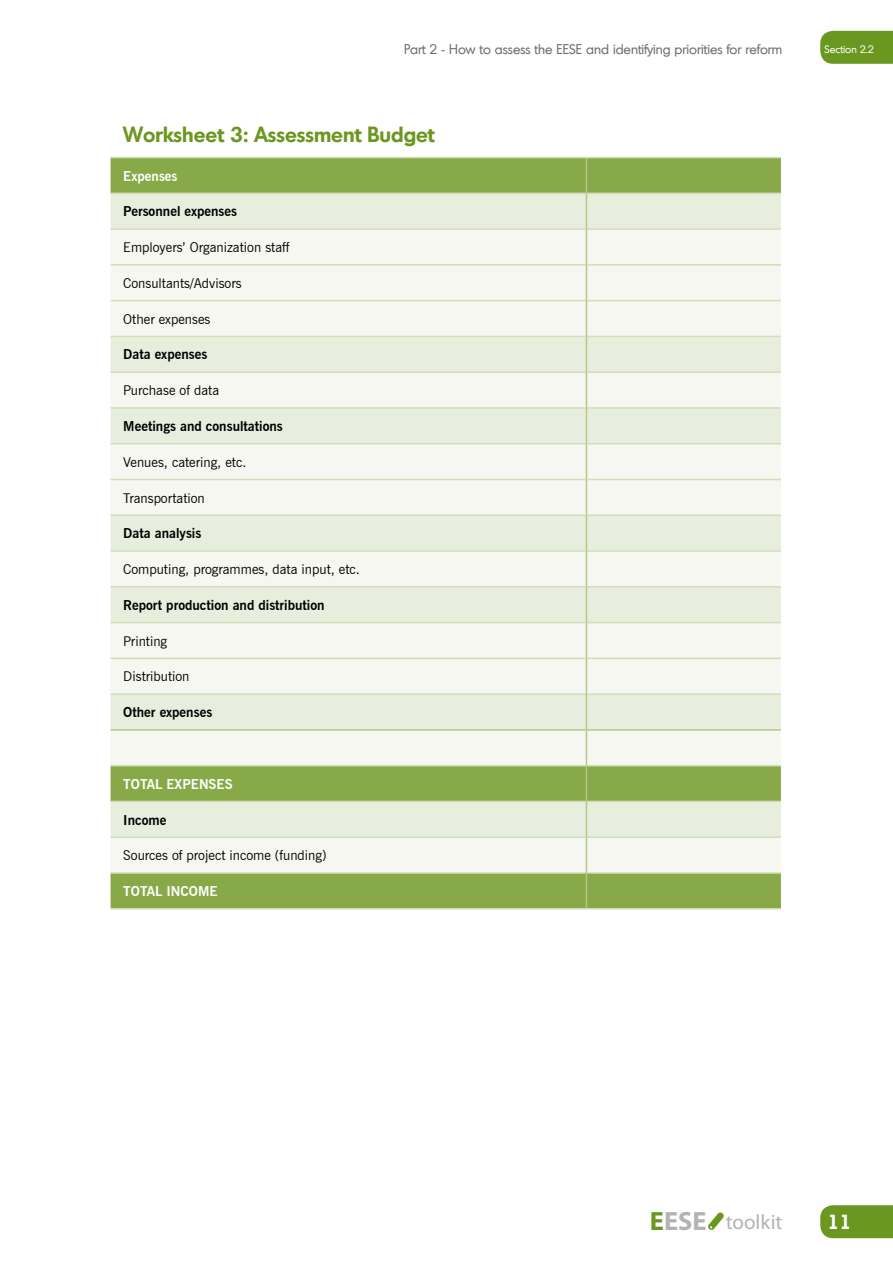
<style>
.page{position:relative;width:893px;height:1263px;background:#fff}
.page>*{position:absolute;margin:0;border:0;box-sizing:border-box;transform-origin:0 0}
.t1{font:600 21px "Montreal";color:#6a971f}
.t2{font:21px "Myriad Pro";color:#b3b3b3}
.t3{font:600 19.5px "Montreal";color:#fff}
.t4{font:13.5px "News Gothic BT";color:#000}
.t5{font:700 13.5px "News Gothic BT";color:#000}
.t6{font:13.5px "Montreal";color:#706f6f}
.t7{font:700 13.5px "News Gothic BT";color:#fff}
.t8{font:10.5px "Montreal";color:#fff}
.s1{font-weight:700;font-size:26.4px;color:#6a971f}
.s2{font-weight:700;font-size:26.4px}
</style>
<div class="page">
<div style="left:820px;top:1205px;width:73px;height:33px;background:#6a971f"></div>
<div style="left:820px;top:31px;width:73px;height:33px;background:#6a971f"></div>
<svg style="left:708px;top:1212px;width:16px;height:18px"></svg>
<div style="left:111px;top:158px;width:670px;height:750px;background:#88a948"></div>
<div style="left:111px;top:194px;width:670px;height:34px;background:#e8eedd"></div>
<svg style="left:111px;top:230px;width:670px;height:642px;fill:#f5f7f0"></svg>
<hr style="left:111px;top:264px;width:475px;height:2px;background:#d2ddba">
<hr style="left:587px;top:264px;width:194px;height:2px;background:#d2ddba">
<hr style="left:111px;top:300px;width:475px;height:1px;background:#d2ddba">
<hr style="left:587px;top:300px;width:194px;height:1px;background:#d2ddba">
<hr style="left:111px;top:479px;width:475px;height:1px;background:#d2ddba">
<hr style="left:587px;top:479px;width:194px;height:1px;background:#d2ddba">
<hr style="left:111px;top:658px;width:475px;height:1px;background:#d2ddba">
<hr style="left:587px;top:658px;width:194px;height:1px;background:#d2ddba">
<hr style="left:111px;top:157px;width:475px;height:1px;background:#d2ddba">
<hr style="left:586px;top:157px;width:195px;height:1px;background:#d2ddba">
<hr style="left:111px;top:193px;width:475px;height:1px;background:#d2ddba">
<hr style="left:587px;top:193px;width:194px;height:1px;background:#d2ddba">
<hr style="left:111px;top:228px;width:475px;height:2px;background:#d2ddba">
<hr style="left:587px;top:228px;width:194px;height:2px;background:#d2ddba">
<hr style="left:111px;top:336px;width:475px;height:1px;background:#d2ddba">
<hr style="left:587px;top:336px;width:194px;height:1px;background:#d2ddba">
<hr style="left:111px;top:371px;width:475px;height:2px;background:#d2ddba">
<hr style="left:587px;top:371px;width:194px;height:2px;background:#d2ddba">
<hr style="left:111px;top:407px;width:475px;height:2px;background:#d2ddba">
<hr style="left:587px;top:407px;width:194px;height:2px;background:#d2ddba">
<hr style="left:111px;top:443px;width:475px;height:1px;background:#d2ddba">
<hr style="left:587px;top:443px;width:194px;height:1px;background:#d2ddba">
<hr style="left:111px;top:514px;width:475px;height:2px;background:#d2ddba">
<hr style="left:587px;top:514px;width:194px;height:2px;background:#d2ddba">
<hr style="left:111px;top:550px;width:475px;height:2px;background:#d2ddba">
<hr style="left:587px;top:550px;width:194px;height:2px;background:#d2ddba">
<hr style="left:111px;top:586px;width:475px;height:1px;background:#d2ddba">
<hr style="left:587px;top:586px;width:194px;height:1px;background:#d2ddba">
<hr style="left:111px;top:622px;width:475px;height:1px;background:#d2ddba">
<hr style="left:587px;top:622px;width:194px;height:1px;background:#d2ddba">
<hr style="left:111px;top:693px;width:475px;height:2px;background:#d2ddba">
<hr style="left:587px;top:693px;width:194px;height:2px;background:#d2ddba">
<hr style="left:111px;top:729px;width:475px;height:2px;background:#b5c78d">
<hr style="left:587px;top:729px;width:194px;height:2px;background:#b5c78d">
<hr style="left:111px;top:765px;width:475px;height:1px;background:#d2ddba">
<hr style="left:587px;top:765px;width:194px;height:1px;background:#d2ddba">
<hr style="left:111px;top:801px;width:475px;height:1px;background:#d2ddba">
<hr style="left:587px;top:801px;width:194px;height:1px;background:#d2ddba">
<hr style="left:111px;top:836px;width:475px;height:2px;background:#d2ddba">
<hr style="left:587px;top:836px;width:194px;height:2px;background:#d2ddba">
<hr style="left:111px;top:872px;width:475px;height:2px;background:#d2ddba">
<hr style="left:587px;top:872px;width:194px;height:2px;background:#d2ddba">
<hr style="left:111px;top:908px;width:475px;height:1px;background:#d2ddba">
<hr style="left:586px;top:908px;width:195px;height:1px;background:#d2ddba">
<hr style="left:586px;top:158px;width:1px;height:35px;background:#b5c78d">
<hr style="left:586px;top:193px;width:1px;height:36px;background:#b5c78d">
<hr style="left:586px;top:229px;width:1px;height:36px;background:#b5c78d">
<hr style="left:586px;top:265px;width:1px;height:36px;background:#b5c78d">
<hr style="left:586px;top:301px;width:1px;height:35px;background:#b5c78d">
<hr style="left:586px;top:336px;width:1px;height:36px;background:#b5c78d">
<hr style="left:586px;top:372px;width:1px;height:36px;background:#b5c78d">
<hr style="left:586px;top:408px;width:1px;height:36px;background:#b5c78d">
<hr style="left:586px;top:444px;width:1px;height:35px;background:#b5c78d">
<hr style="left:586px;top:479px;width:1px;height:36px;background:#b5c78d">
<hr style="left:586px;top:515px;width:1px;height:36px;background:#b5c78d">
<hr style="left:586px;top:551px;width:1px;height:36px;background:#b5c78d">
<hr style="left:586px;top:587px;width:1px;height:36px;background:#b5c78d">
<hr style="left:586px;top:623px;width:1px;height:35px;background:#b5c78d">
<hr style="left:586px;top:658px;width:1px;height:36px;background:#b5c78d">
<hr style="left:586px;top:694px;width:1px;height:36px;background:#b5c78d">
<hr style="left:586px;top:730px;width:1px;height:36px;background:#b5c78d">
<hr style="left:586px;top:766px;width:1px;height:35px;background:#b5c78d">
<hr style="left:586px;top:801px;width:1px;height:36px;background:#b5c78d">
<hr style="left:586px;top:837px;width:1px;height:36px;background:#b5c78d">
<hr style="left:586px;top:873px;width:1px;height:35px;background:#b5c78d">
<p class="t6" style="left:404px;top:40px;width:380px">Part 2 - How to assess the EESE and identifying priorities for reform</p>
<p class="t8" style="left:824px;top:42px;width:51px">Section 2.2</p>
<h1 class="t1" style="left:123px;top:120px;width:313px">Worksheet 3: Assessment Budget</h1>
<p class="t7" style="left:123px;top:168px;width:56px">Expenses</p>
<p class="t5" style="left:123px;top:203px;width:115px">Personnel expenses</p>
<p class="t4" style="left:123px;top:239px;width:168px">Employers’ Organization staff</p>
<p class="t4" style="left:123px;top:275px;width:120px">Consultants/Advisors</p>
<p class="t4" style="left:123px;top:311px;width:89px">Other expenses</p>
<p class="t5" style="left:123px;top:346px;width:86px">Data expenses</p>
<p class="t4" style="left:123px;top:382px;width:97px">Purchase of data</p>
<p class="t5" style="left:123px;top:418px;width:161px">Meetings and consultations</p>
<p class="t4" style="left:123px;top:454px;width:125px">Venues, catering, etc.</p>
<p class="t4" style="left:123px;top:490px;width:83px">Transportation</p>
<p class="t5" style="left:123px;top:525px;width:80px">Data analysis</p>
<p class="t4" style="left:123px;top:561px;width:238px">Computing, programmes, data input, etc.</p>
<p class="t5" style="left:123px;top:597px;width:203px">Report production and distribution</p>
<p class="t4" style="left:123px;top:633px;width:45px">Printing</p>
<p class="t4" style="left:123px;top:668px;width:68px">Distribution</p>
<p class="t5" style="left:123px;top:704px;width:90px">Other expenses</p>
<p class="t7" style="left:123px;top:776px;width:111px">TOTAL EXPENSES</p>
<p class="t5" style="left:123px;top:811px;width:45px">Income</p>
<p class="t4" style="left:123px;top:847px;width:205px">Sources of project income (funding)</p>
<p class="t7" style="left:123px;top:883px;width:96px">TOTAL INCOME</p>
<h1 class="t2" style="left:650px;top:1209px;width:134px"><span class="s1">E</span><span class="s2">ESE</span> toolkit</h1>
<h2 class="t3" style="left:827px;top:1209px;width:26px">11</h2>
</div>
